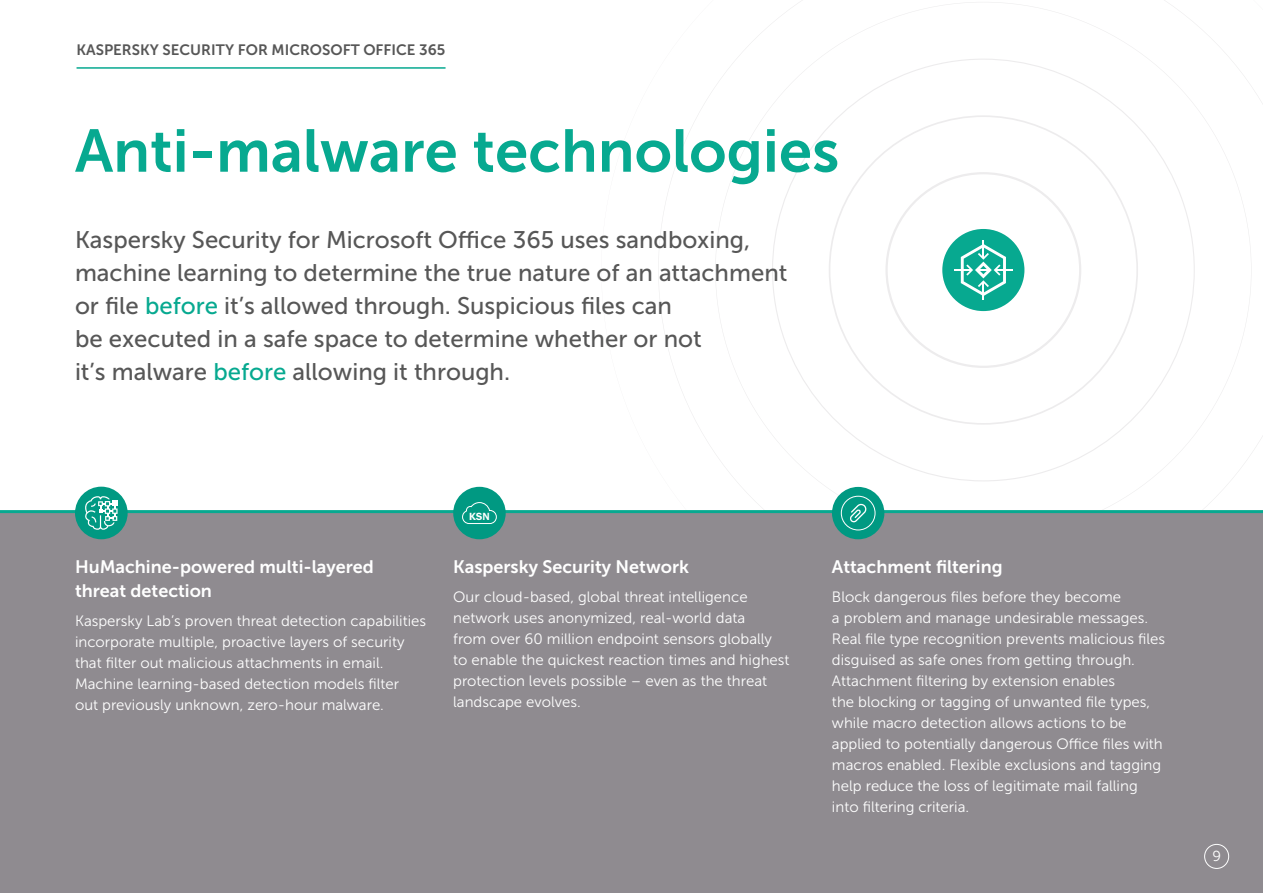
<style>
.page{position:relative;width:1263px;height:893px;background:#fff}
.page>*{position:absolute;margin:0;border:0;box-sizing:border-box;transform-origin:0 0}
.t1{font:60px "Museo Sans 700";color:#07a990}
.t2{font:24px/33px "Museo Sans 500";color:#575757}
.t3{font:18px/24px "Museo Sans 700";color:#fff}
.t4{font:15px/21px "Museo Sans 300";color:#fff}
.t5{font:15px "Museo Sans 700";color:#575757}
.t6{font:14.55px "Museo Sans 300";color:#fff}
.t7{font:600 10.5px "Lab Gothic C";color:#fff}
.s1{color:#07a990}
</style>
<div class="page">
<hr style="left:77px;top:67px;width:368px;height:2px;background:#07a990">
<svg style="left:772px;top:59px;width:423px;height:422px"></svg>
<svg style="left:829px;top:115px;width:309px;height:310px"></svg>
<svg style="left:885px;top:172px;width:196px;height:196px"></svg>
<div style="left:0;top:513px;width:1263px;height:380px;background:#8f8b90"></div>
<hr style="left:0;top:510px;width:1263px;height:3px;background:#07a990">
<div style="left:75px;top:487px;width:53px;height:52px;background:#009982;border-radius:50%"></div>
<svg style="left:85px;top:496px;width:33px;height:34px"></svg>
<div style="left:832px;top:487px;width:52px;height:52px;background:#009982;border-radius:50%"></div>
<div style="left:841px;top:496px;width:34px;height:34px;border:1px solid #fff;border-radius:50%"></div>
<svg style="left:850px;top:503px;width:17px;height:20px"></svg>
<div style="left:453px;top:487px;width:53px;height:52px;background:#009982;border-radius:50%"></div>
<svg style="left:462px;top:502px;width:35px;height:22px"></svg>
<div style="left:1204px;top:844px;width:25px;height:25px;border:1px solid #fff;border-radius:50%"></div>
<p class="t5" style="left:77px;top:41px;width:370px">KASPERSKY SECURITY FOR MICROSOFT OFFICE 365</p>
<h1 class="t1" style="left:75px;top:118px;width:766px">Anti-malware technologies</h1>
<p class="t2" style="left:75px;top:223px;width:714px">Kaspersky Security for Microsoft Office 365 uses sandboxing, machine learning to determine the true nature of an attachment or file <span class="s1">before</span> it’s allowed through. Suspicious files can<br>be executed in a safe space to determine whether or not<br>it’s malware <span class="s1">before</span> allowing it through.</p>
<p class="t3" style="left:75px;top:555px;width:300px">HuMachine-powered multi-layered threat detection</p>
<p class="t4" style="left:75px;top:610px;width:353px">Kaspersky Lab’s proven threat detection capabilities incorporate multiple, proactive layers of security that filter out malicious attachments in email.<br>Machine learning-based detection models filter<br>out previously unknown, zero-hour malware.</p>
<p class="t7" style="left:469px;top:510px;width:22px">KSN</p>
<p class="t3" style="left:453px;top:555px;width:237px">Kaspersky Security Network</p>
<p class="t4" style="left:453px;top:586px;width:338px">Our cloud-based, global threat intelligence network uses anonymized, real-world data<br>from over 60 million endpoint sensors globally to enable the quickest reaction times and highest protection levels possible – even as the threat landscape evolves.</p>
<p class="t3" style="left:832px;top:555px;width:172px">Attachment filtering</p>
<p class="t4" style="left:832px;top:586px;width:334px">Block dangerous files before they become<br>a problem and manage undesirable messages.<br>Real file type recognition prevents malicious files disguised as safe ones from getting through.<br>Attachment filtering by extension enables<br>the blocking or tagging of unwanted file types, while macro detection allows actions to be applied to potentially dangerous Office files with macros enabled. Flexible exclusions and tagging help reduce the loss of legitimate mail falling into filtering criteria.</p>
<p class="t6" style="left:1212px;top:848px;width:10px">9</p>
</div>
